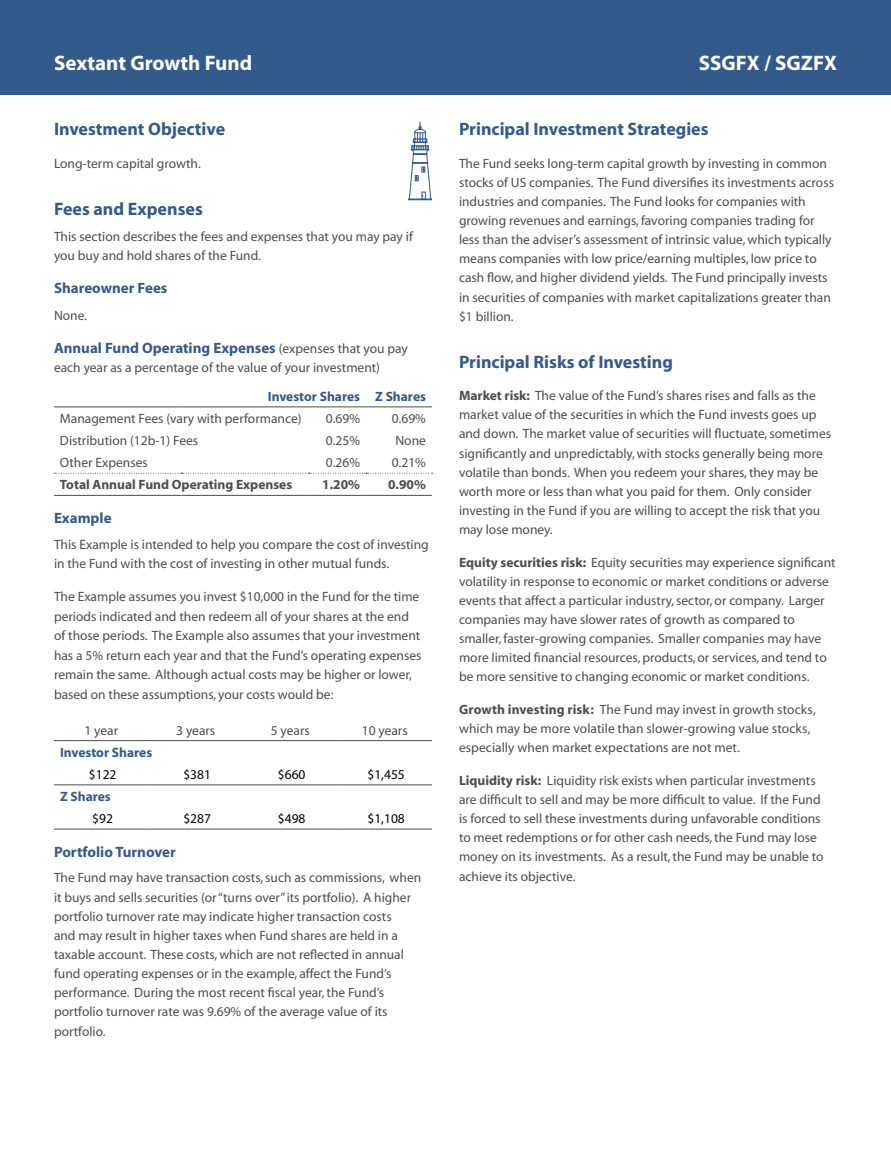
<style>
.page{position:relative;width:891px;height:1161px;background:#fff}
.page>*{position:absolute;margin:0;border:0;box-sizing:border-box;transform-origin:0 0}
.t1{font:700 21px "Myriad";color:#fff}
.t2{font:700 18px "Myriad";color:#325a8b}
.t3{font:700 15px "Myriad";color:#325a8b}
.t4{font:13.5px/19.2px "Myriad";color:#4d4d4f}
.t5{font:700 13.5px "Myriad";color:#325a8b}
.t6{font:700 13.5px "Myriad";color:#4d4d4f}
.t7{font:13.5px "Myriad";color:#000}
.s1{font-weight:400;font-size:13.5px;color:#4d4d4f}
.s2{font-weight:700}
</style>
<div class="page">
<div style="left:0;top:0;width:891px;height:94px;background:#325a8b"></div>
<svg style="left:408px;top:122px;width:24px;height:78px"></svg>
<hr style="left:54px;top:406px;width:127px;height:1px;background:#4d4d4f">
<hr style="left:181px;top:406px;width:128px;height:1px;background:#4d4d4f">
<hr style="left:309px;top:406px;width:57px;height:1px;background:#4d4d4f">
<hr style="left:366px;top:406px;width:66px;height:1px;background:#4d4d4f">
<hr style="left:54px;top:495px;width:127px;height:1px;background:#4d4d4f">
<hr style="left:181px;top:495px;width:128px;height:1px;background:#4d4d4f">
<hr style="left:309px;top:495px;width:57px;height:1px;background:#4d4d4f">
<hr style="left:366px;top:495px;width:66px;height:1px;background:#4d4d4f">
<svg style="left:54px;top:473px;width:379px;height:1px"></svg>
<hr style="left:54px;top:829px;width:94px;height:1px;background:#4d4d4f">
<hr style="left:148px;top:829px;width:95px;height:1px;background:#4d4d4f">
<hr style="left:243px;top:829px;width:95px;height:1px;background:#4d4d4f">
<hr style="left:338px;top:829px;width:94px;height:1px;background:#4d4d4f">
<hr style="left:54px;top:740px;width:94px;height:1px;background:#4d4d4f">
<hr style="left:148px;top:740px;width:95px;height:1px;background:#4d4d4f">
<hr style="left:243px;top:740px;width:95px;height:1px;background:#4d4d4f">
<hr style="left:338px;top:740px;width:94px;height:1px;background:#4d4d4f">
<hr style="left:54px;top:784px;width:94px;height:1px;background:#4d4d4f">
<hr style="left:148px;top:784px;width:95px;height:1px;background:#4d4d4f">
<hr style="left:243px;top:784px;width:95px;height:1px;background:#4d4d4f">
<hr style="left:338px;top:784px;width:94px;height:1px;background:#4d4d4f">
<h1 class="t1" style="left:54px;top:52px;width:200px">Sextant Growth Fund</h1>
<h1 class="t1" style="left:699px;top:52px;width:140px">SSGFX / SGZFX</h1>
<h2 class="t2" style="left:54px;top:120px;width:173px">Investment Objective</h2>
<p class="t4" style="left:54px;top:154px;width:148px">Long-term capital growth.</p>
<h2 class="t2" style="left:54px;top:199px;width:150px">Fees and Expenses</h2>
<p class="t4" style="left:54px;top:227px;width:360px">This section describes the fees and expenses that you may pay if you buy and hold shares of the Fund.</p>
<p class="t3" style="left:54px;top:280px;width:115px">Shareowner Fees</p>
<p class="t4" style="left:54px;top:306px;width:35px">None.</p>
<p class="t3" style="left:54px;top:340px;width:355px">Annual Fund Operating Expenses <span class="s1">(expenses that you pay</span></p>
<p class="t4" style="left:54px;top:358px;width:328px">each year as a percentage of the value of your investment)</p>
<p class="t5" style="left:268px;top:389px;width:160px">Investor Shares Z Shares</p>
<p class="t4" style="left:60px;top:409px;width:243px">Management Fees (vary with performance)</p>
<p class="t4" style="left:326px;top:409px;width:36px">0.69%</p>
<p class="t4" style="left:392px;top:409px;width:36px">0.69%</p>
<p class="t4" style="left:60px;top:432px;width:140px">Distribution (12b-1) Fees</p>
<p class="t4" style="left:326px;top:432px;width:36px">0.25%</p>
<p class="t4" style="left:395px;top:432px;width:32px">None</p>
<p class="t4" style="left:60px;top:454px;width:89px">Other Expenses</p>
<p class="t4" style="left:326px;top:454px;width:36px">0.26%</p>
<p class="t4" style="left:392px;top:454px;width:36px">0.21%</p>
<p class="t6" style="left:60px;top:478px;width:234px">Total Annual Fund Operating Expenses</p>
<p class="t6" style="left:322px;top:478px;width:39px">1.20%</p>
<p class="t6" style="left:388px;top:478px;width:39px">0.90%</p>
<p class="t3" style="left:54px;top:510px;width:59px">Example</p>
<p class="t4" style="left:54px;top:535px;width:376px">This Example is intended to help you compare the cost of investing in the Fund with the cost of investing in other mutual funds.</p>
<p class="t4" style="left:54px;top:588px;width:369px">The Example assumes you invest $10,000 in the Fund for the time periods indicated and then redeem all of your shares at the end of those periods. The Example also assumes that your investment has a 5% return each year and that the Fund’s operating expenses remain the same. Although actual costs may be higher or lower, based on these assumptions, your costs would be:</p>
<p class="t4" style="left:84px;top:721px;width:35px">1 year</p>
<p class="t4" style="left:176px;top:721px;width:41px">3 years</p>
<p class="t4" style="left:271px;top:721px;width:41px">5 years</p>
<p class="t4" style="left:362px;top:721px;width:47px">10 years</p>
<p class="t5" style="left:60px;top:745px;width:94px">Investor Shares</p>
<p class="t7" style="left:89px;top:768px;width:29px">$122</p>
<p class="t7" style="left:183px;top:768px;width:29px">$381</p>
<p class="t7" style="left:278px;top:768px;width:29px">$660</p>
<p class="t7" style="left:367px;top:768px;width:39px">$1,455</p>
<p class="t5" style="left:60px;top:790px;width:52px">Z Shares</p>
<p class="t7" style="left:92px;top:812px;width:22px">$92</p>
<p class="t7" style="left:183px;top:812px;width:29px">$287</p>
<p class="t7" style="left:278px;top:812px;width:29px">$498</p>
<p class="t7" style="left:367px;top:812px;width:39px">$1,108</p>
<p class="t3" style="left:54px;top:844px;width:123px">Portfolio Turnover</p>
<p class="t4" style="left:54px;top:869px;width:369px">The Fund may have transaction costs, such as commissions, when it buys and sells securities (or “turns over” its portfolio). A higher portfolio turnover rate may indicate higher transaction costs<br>and may result in higher taxes when Fund shares are held in a taxable account. These costs, which are not reflected in annual fund operating expenses or in the example, affect the Fund’s performance. During the most recent fiscal year, the Fund’s portfolio turnover rate was 9.69% of the average value of its portfolio.</p>
<h2 class="t2" style="left:459px;top:120px;width:251px">Principal Investment Strategies</h2>
<p class="t4" style="left:459px;top:154px;width:377px">The Fund seeks long-term capital growth by investing in common stocks of US companies. The Fund diversifies its investments across industries and companies. The Fund looks for companies with growing revenues and earnings, favoring companies trading for less than the adviser’s assessment of intrinsic value, which typically means companies with low price/earning multiples, low price to cash flow, and higher dividend yields. The Fund principally invests in securities of companies with market capitalizations greater than $1 billion.</p>
<h2 class="t2" style="left:459px;top:352px;width:215px">Principal Risks of Investing</h2>
<p class="t4" style="left:459px;top:387px;width:374px"><span class="s2">Market risk:</span> The value of the Fund’s shares rises and falls as the market value of the securities in which the Fund invests goes up and down. The market value of securities will fluctuate, sometimes significantly and unpredictably, with stocks generally being more volatile than bonds. When you redeem your shares, they may be worth more or less than what you paid for them. Only consider investing in the Fund if you are willing to accept the risk that you may lose money.</p>
<p class="t4" style="left:459px;top:553px;width:378px"><span class="s2">Equity securities risk:</span> Equity securities may experience significant volatility in response to economic or market conditions or adverse events that affect a particular industry, sector, or company. Larger companies may have slower rates of growth as compared to smaller, faster-growing companies. Smaller companies may have more limited financial resources, products, or services, and tend to be more sensitive to changing economic or market conditions.</p>
<p class="t4" style="left:459px;top:701px;width:358px"><span class="s2">Growth investing risk:</span> The Fund may invest in growth stocks, which may be more volatile than slower-growing value stocks, especially when market expectations are not met.</p>
<p class="t4" style="left:459px;top:771px;width:366px"><span class="s2">Liquidity risk:</span> Liquidity risk exists when particular investments are difficult to sell and may be more difficult to value. If the Fund is forced to sell these investments during unfavorable conditions to meet redemptions or for other cash needs, the Fund may lose money on its investments. As a result, the Fund may be unable to achieve its objective.</p>
</div>
